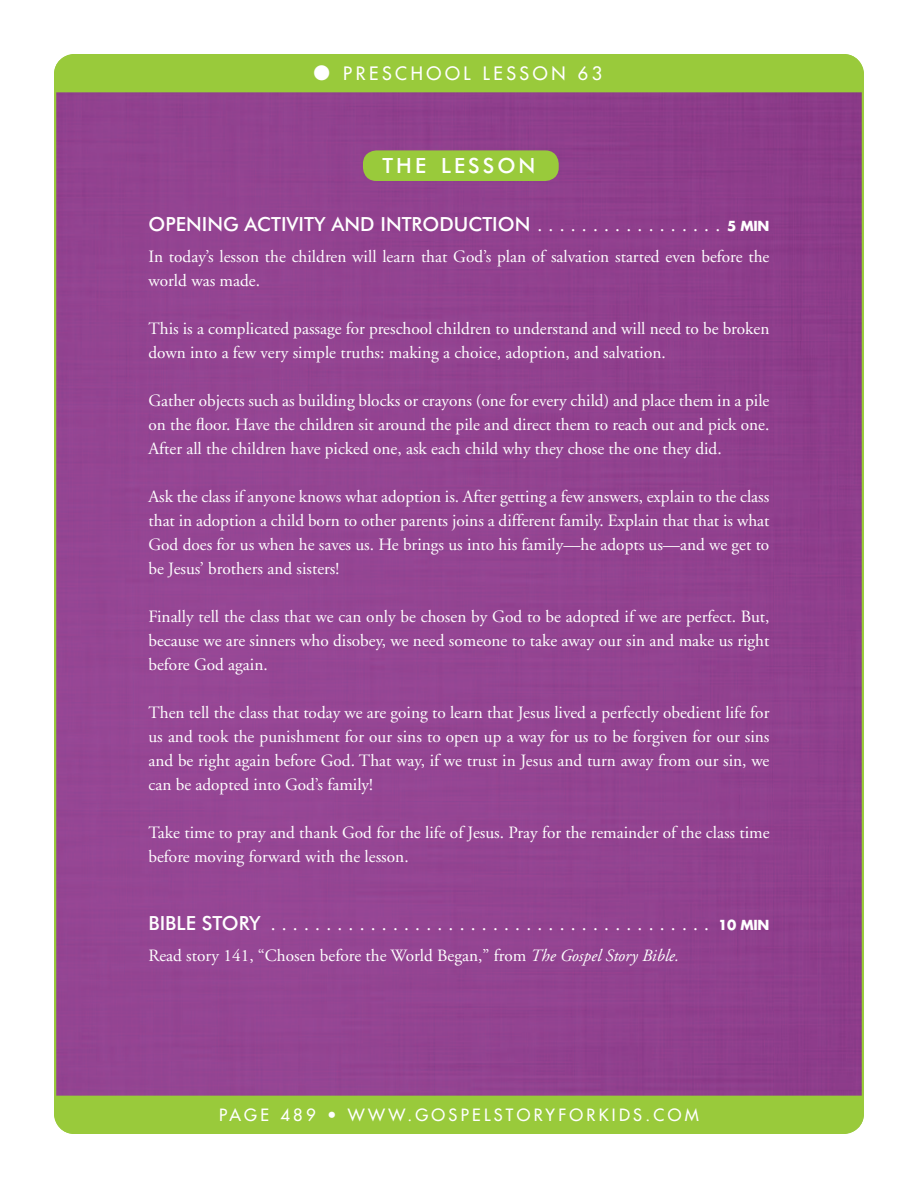
<style>
.page{position:relative;width:918px;height:1188px;background:#fff}
.page>*{position:absolute;margin:0;border:0;box-sizing:border-box;transform-origin:0 0}
.HEAD{font:500 21px "Futura BT";letter-spacing:.145em;color:#fff}
.SUB_1{font:19.5px "Adobe Garamond";color:#fff}
.SUB_1-2{font:500 19.5px "Futura BT";color:#fff}
.t1{font:18px "Futura";letter-spacing:.2em;color:#fff}
.TXT{font:17.25px/24px "Adobe Garamond";color:#fff;text-align:justify}
.t2{font:16.5px "Futura";letter-spacing:.2em;color:#fff}
.s1{font-family:"Adobe Garamond";font-weight:400}
.s2{font-family:"Futura";font-weight:700;font-size:13.5px}
.s3{font-family:"Futura BT";font-weight:500}
.s4{font-style:italic}
</style>
<div class="page">
<div style="left:57px;top:92px;width:804px;height:1004px;background:#924391"></div>
<div style="left:54px;top:54px;width:810px;height:38px;background:#99ca3b"></div>
<div style="left:363px;top:150px;width:196px;height:31px;background:#99ca3b;border-radius:14px"></div>
<div style="left:54px;top:1096px;width:810px;height:38px;background:#99ca3b"></div>
<p class="t1" style="left:314px;top:62px;width:290px">● PRESCHOOL LESSON 63</p>
<p class="HEAD" style="left:383px;top:153px;width:154px">THE LESSON</p>
<p class="SUB_1-2" style="left:148px;top:212px;width:623px">OPENING ACTIVITY AND INTRODUCTION <span class="s1">. . . . . . . . . . . . . . . . .</span> <span class="s2">5 MIN</span></p>
<p class="TXT" style="left:148px;top:245px;width:622px">In today’s lesson the children will learn that God’s plan of salvation started even before the world was made.</p>
<p class="TXT" style="left:148px;top:317px;width:623px">This is a complicated passage for preschool children to understand and will need to be broken down into a few very simple truths: making a choice, adoption, and salvation.</p>
<p class="TXT" style="left:148px;top:389px;width:622px">Gather objects such as building blocks or crayons (one for every child) and place them in a pile on the floor. Have the children sit around the pile and direct them to reach out and pick one.<br>After all the children have picked one, ask each child why they chose the one they did.</p>
<p class="TXT" style="left:148px;top:485px;width:623px">Ask the class if anyone knows what adoption is. After getting a few answers, explain to the class that in adoption a child born to other parents joins a different family. Explain that that is what God does for us when he saves us. He brings us into his family—he adopts us—and we get to be Jesus’ brothers and sisters!</p>
<p class="TXT" style="left:148px;top:605px;width:623px">Finally tell the class that we can only be chosen by God to be adopted if we are perfect. But, because we are sinners who disobey, we need someone to take away our sin and make us right before God again.</p>
<p class="TXT" style="left:148px;top:701px;width:623px">Then tell the class that today we are going to learn that Jesus lived a perfectly obedient life for us and took the punishment for our sins to open up a way for us to be forgiven for our sins and be right again before God. That way, if we trust in Jesus and turn away from our sin, we can be adopted into God’s family!</p>
<p class="TXT" style="left:148px;top:821px;width:623px">Take time to pray and thank God for the life of Jesus. Pray for the remainder of the class time before moving forward with the lesson.</p>
<p class="SUB_1" style="left:148px;top:914px;width:623px"><span class="s3">BIBLE STORY</span> ........................................ <span class="s2">10 MIN</span></p>
<p class="TXT" style="left:148px;top:944px;width:532px">Read story 141, “Chosen before the World Began,” from <span class="s4">The Gospel Story Bible.</span></p>
<p class="t2" style="left:221px;top:1105px;width:481px">PAGE 489 • WWW.GOSPELSTORYFORKIDS.COM</p>
</div>
